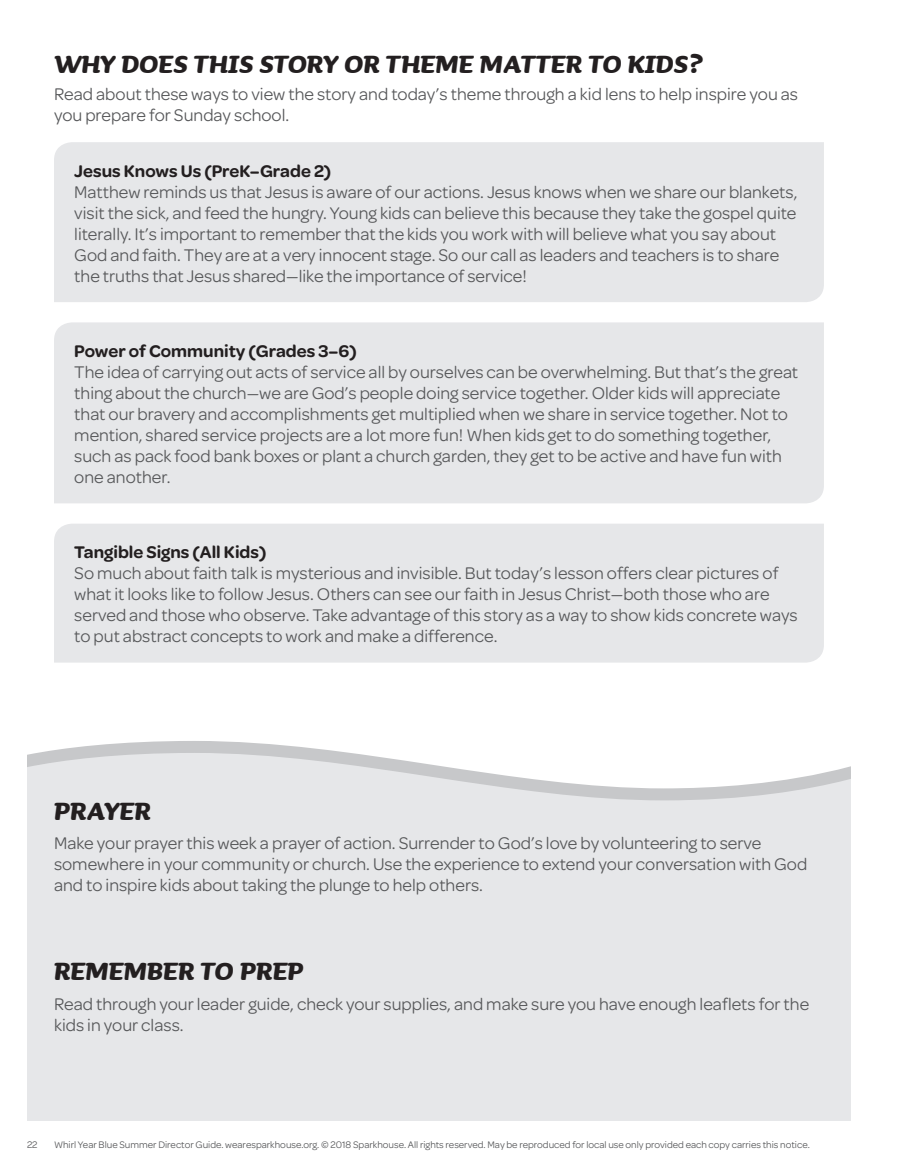
<style>
.page{position:relative;width:905px;height:1175px;background:#fff}
.page>*{position:absolute;margin:0;border:0;box-sizing:border-box;transform-origin:0 0}
.t1{font:italic 700 31.5px "Sauna";color:#231f20}
.t2{font:18px/21px "Omnes";color:#57585a}
.t3{font:600 18px "Omnes";color:#231f20}
.t4{font:10.2px "Omnes";color:#57585a}
</style>
<div class="page">
<div style="left:27px;top:800px;width:823px;height:320px;background:#e6e7e9"></div>
<svg style="left:27px;top:741px;width:823px;height:59px"></svg>
<div style="left:54px;top:142px;width:770px;height:160px;background:#e6e7e9"></div>
<div style="left:54px;top:322px;width:770px;height:181px;background:#e6e7e9"></div>
<div style="left:54px;top:524px;width:770px;height:138px;background:#e6e7e9"></div>
<h1 class="t1" style="left:54px;top:45px;width:649px">WHY DOES THIS STORY OR THEME MATTER TO KIDS?</h1>
<p class="t2" style="left:54px;top:83px;width:745px">Read about these ways to view the story and today’s theme through a kid lens to help inspire you as you prepare for Sunday school.</p>
<p class="t3" style="left:74px;top:161px;width:258px">Jesus Knows Us (PreK–Grade 2)</p>
<p class="t2" style="left:74px;top:181px;width:724px">Matthew reminds us that Jesus is aware of our actions. Jesus knows when we share our blankets, visit the sick, and feed the hungry. Young kids can believe this because they take the gospel quite literally. It’s important to remember that the kids you work with will believe what you say about God and faith. They are at a very innocent stage. So our call as leaders and teachers is to share the truths that Jesus shared—like the importance of service!</p>
<p class="t3" style="left:74px;top:341px;width:284px">Power of Community (Grades 3–6)</p>
<p class="t2" style="left:74px;top:362px;width:725px">The idea of carrying out acts of service all by ourselves can be overwhelming. But that’s the great thing about the church—we are God’s people doing service together. Older kids will appreciate that our bravery and accomplishments get multiplied when we share in service together. Not to mention, shared service projects are a lot more fun! When kids get to do something together, such as pack food bank boxes or plant a church garden, they get to be active and have fun with one another.</p>
<p class="t3" style="left:74px;top:542px;width:193px">Tangible Signs (All Kids)</p>
<p class="t2" style="left:74px;top:563px;width:725px">So much about faith talk is mysterious and invisible. But today’s lesson offers clear pictures of what it looks like to follow Jesus. Others can see our faith in Jesus Christ—both those who are served and those who observe. Take advantage of this story as a way to show kids concrete ways to put abstract concepts to work and make a difference.</p>
<h1 class="t1" style="left:54px;top:791px;width:98px">PRAYER</h1>
<p class="t2" style="left:54px;top:833px;width:754px">Make your prayer this week a prayer of action. Surrender to God’s love by volunteering to serve somewhere in your community or church. Use the experience to extend your conversation with God and to inspire kids about taking the plunge to help others.</p>
<h1 class="t1" style="left:54px;top:950px;width:251px">REMEMBER TO PREP</h1>
<p class="t2" style="left:54px;top:993px;width:756px">Read through your leader guide, check your supplies, and make sure you have enough leaflets for the kids in your class.</p>
<p class="t4" style="left:27px;top:1138px;width:12px">22</p>
<p class="t4" style="left:54px;top:1138px;width:757px">Whirl Year Blue Summer Director Guide. wearesparkhouse.org. © 2018 Sparkhouse. All rights reserved. May be reproduced for local use only provided each copy carries this notice.</p>
</div>
